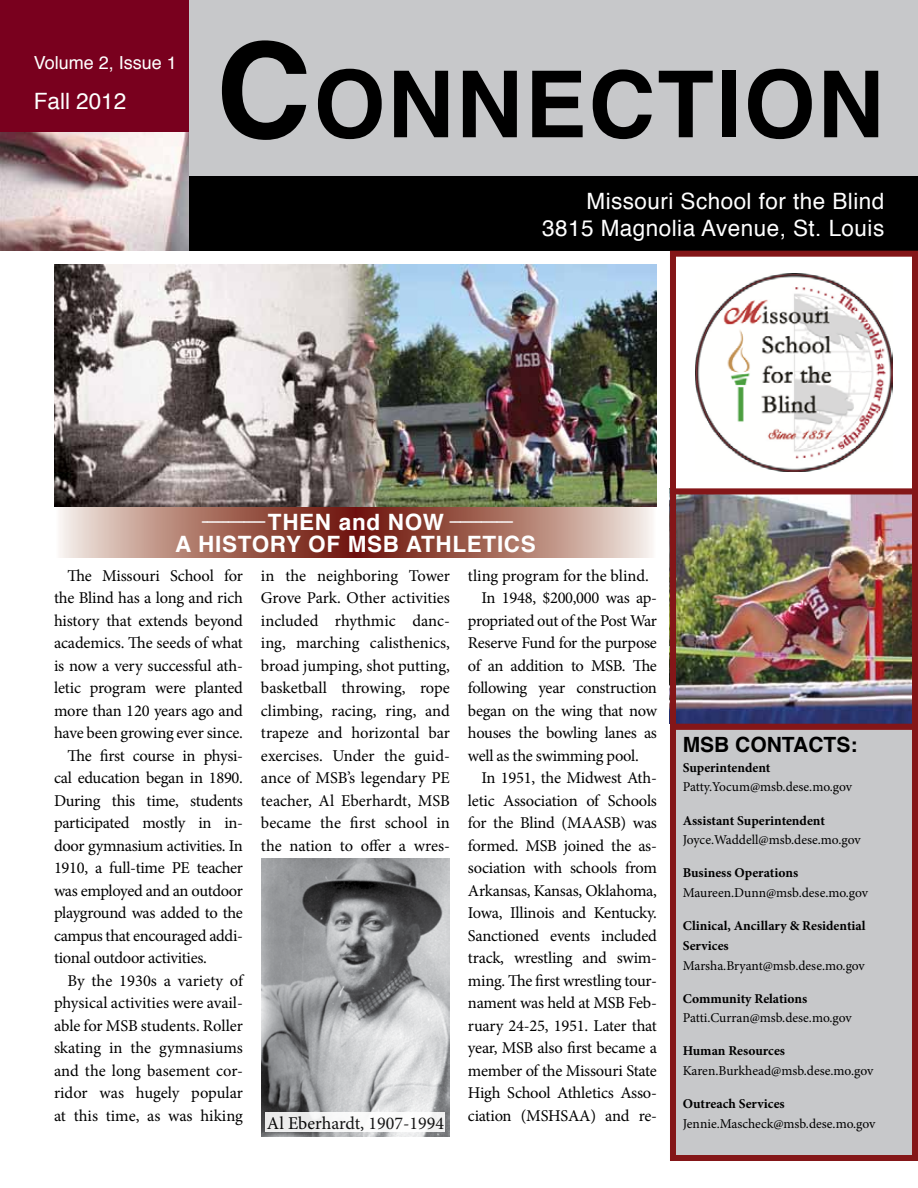
<style>
.page{position:relative;width:918px;height:1188px;background:#fff}
.page>*{position:absolute;margin:0;border:0;box-sizing:border-box;transform-origin:0 0}
.t1{font:700 92.4px "Helvetica";letter-spacing:.02em;color:#000}
.t2{font:700 22.5px/24px "Helvetica";letter-spacing:.03em;color:#fff;text-align:center}
.t3{font:22.5px/27px "Helvetica";letter-spacing:.02em;color:#fff;text-align:right}
.t4{font:22.5px "Helvetica";color:#fff}
.t5{font:700 21px "Helvetica";color:#000}
.t6{font:18px "Minion Pro";color:#000}
.t7{font:18px "Helvetica";color:#fff}
.t8{font:16.5px/22.5px "Minion Pro";letter-spacing:-.015em;color:#000;text-align:justify}
.t9{font:16.5px "Minion Pro";letter-spacing:.005em;color:#000}
.t10{font:13.5px "Minion Pro";letter-spacing:-.005em;color:#000}
.t11{font:700 13.5px/19.6px "Minion Pro";color:#000}
.s1{font-size:132px}
.s2{font-weight:300}
</style>
<div class="page">
<img style="left:0;top:131px;width:189px;height:120px">
<div style="left:189px;top:0;width:729px;height:176px;background:#c7c8ca"></div>
<div style="left:189px;top:176px;width:729px;height:75px;background:#000"></div>
<div style="left:673px;top:727px;width:242px;height:431px;background:#c7c8ca"></div>
<div style="left:670px;top:724px;width:248px;height:437px;border:6px solid #841618"></div>
<img style="left:677px;top:495px;width:234px;height:228px">
<div style="left:670px;top:488px;width:248px;height:242px;border:6px solid #841618"></div>
<img style="left:696px;top:274px;width:196px;height:197px">
<div style="left:670px;top:251px;width:248px;height:243px;border:6px solid #841618"></div>
<div style="left:0;top:0;width:189px;height:131px;background:#79001e"></div>
<img style="left:54px;top:265px;width:603px;height:243px">
<svg style="left:59px;top:508px;width:297px;height:49px;background:#ad786c"></svg>
<svg style="left:356px;top:508px;width:297px;height:49px;background:#ac766b"></svg>
<img style="left:261px;top:858px;width:189px;height:279px">
<div style="left:266px;top:1113px;width:179px;height:19px;background:linear-gradient(to right,#ececed,#fefefe)"></div>
<p class="t7" style="left:34px;top:49px;width:145px">Volume 2, Issue 1</p>
<h2 class="t4" style="left:34px;top:84px;width:94px">Fall 2012</h2>
<h1 class="t1" style="left:216px;top:30px;width:670px"><span class="s1">C</span>ONNECTION</h1>
<h2 class="t3" style="left:542px;top:188px;width:344px">Missouri School for the Blind<br>3815 Magnolia Avenue, St. Louis</h2>
<h2 class="t2" style="left:175px;top:509px;width:362px"><span class="s2">------------</span> T HEN AND NO W <span class="s2">------------<br></span>A HISTORY OF MSB ATHLETICS</h2>
<p class="t8" style="left:68px;top:564px;width:177px">The Missouri School for</p>
<p class="t8" style="left:54px;top:587px;width:191px">the Blind has a long and rich</p>
<p class="t8" style="left:54px;top:609px;width:191px">history that extends beyond</p>
<p class="t8" style="left:54px;top:632px;width:191px">academics. The seeds of what</p>
<p class="t8" style="left:54px;top:654px;width:190px">is now a very successful ath-</p>
<p class="t8" style="left:54px;top:677px;width:191px">letic program were planted</p>
<p class="t8" style="left:54px;top:699px;width:190px">more than 120 years ago and</p>
<p class="t8" style="left:54px;top:722px;width:191px">have been growing ever since.</p>
<p class="t8" style="left:68px;top:744px;width:177px">The first course in physi-</p>
<p class="t8" style="left:54px;top:767px;width:191px">cal education began in 1890.</p>
<p class="t8" style="left:54px;top:789px;width:191px">During this time, students</p>
<p class="t8" style="left:54px;top:812px;width:191px">participated mostly in in-</p>
<p class="t8" style="left:54px;top:834px;width:191px">door gymnasium activities. In</p>
<p class="t8" style="left:54px;top:857px;width:191px">1910, a full-time PE teacher</p>
<p class="t8" style="left:54px;top:879px;width:190px">was employed and an outdoor</p>
<p class="t8" style="left:54px;top:902px;width:190px">playground was added to the</p>
<p class="t8" style="left:54px;top:924px;width:190px">campus that encouraged addi-</p>
<p class="t8" style="left:54px;top:947px;width:154px">tional outdoor activities.</p>
<p class="t8" style="left:68px;top:969px;width:177px">By the 1930s a variety of</p>
<p class="t8" style="left:54px;top:992px;width:191px">physical activities were avail-</p>
<p class="t8" style="left:54px;top:1014px;width:190px">able for MSB students. Roller</p>
<p class="t8" style="left:54px;top:1037px;width:191px">skating in the gymnasiums</p>
<p class="t8" style="left:54px;top:1059px;width:191px">and the long basement cor-</p>
<p class="t9" style="left:54px;top:1082px;width:190px">ridor was hugely popular</p>
<p class="t8" style="left:54px;top:1104px;width:191px">at this time, as was hiking</p>
<p class="t8" style="left:261px;top:564px;width:191px">in the neighboring Tower Grove Park. Other activities included rhythmic danc&shy;ing, marching calisthenics, broad jumping, shot putting, basketball throwing, rope climbing, racing, ring, and trapeze and horizontal bar exercises. Under the guid&shy;ance of MSB’s legendary PE teacher, Al Eberhardt, MSB became the first school in the nation to offer a wres-</p>
<p class="t8" style="left:468px;top:564px;width:182px">tling program for the blind.</p>
<p class="t8" style="left:481px;top:587px;width:177px">In 1948, $200,000 was ap-</p>
<p class="t8" style="left:468px;top:609px;width:191px">propriated out of the Post War</p>
<p class="t8" style="left:468px;top:632px;width:190px">Reserve Fund for the purpose</p>
<p class="t8" style="left:468px;top:654px;width:190px">of an addition to MSB. The</p>
<p class="t8" style="left:468px;top:677px;width:190px">following year construction</p>
<p class="t8" style="left:468px;top:699px;width:191px">began on the wing that now</p>
<p class="t8" style="left:468px;top:722px;width:190px">houses the bowling lanes as</p>
<p class="t8" style="left:468px;top:744px;width:172px">well as the swimming pool.</p>
<p class="t8" style="left:481px;top:767px;width:177px">In 1951, the Midwest Ath-</p>
<p class="t8" style="left:468px;top:789px;width:190px">letic Association of Schools</p>
<p class="t8" style="left:468px;top:812px;width:191px">for the Blind (MAASB) was</p>
<p class="t8" style="left:468px;top:834px;width:191px">formed. MSB joined the as-</p>
<p class="t8" style="left:468px;top:857px;width:190px">sociation with schools from</p>
<p class="t8" style="left:468px;top:879px;width:191px">Arkansas, Kansas, Oklahoma,</p>
<p class="t8" style="left:468px;top:902px;width:190px">Iowa, Illinois and Kentucky.</p>
<p class="t8" style="left:468px;top:924px;width:190px">Sanctioned events included</p>
<p class="t8" style="left:468px;top:947px;width:191px">track, wrestling and swim-</p>
<p class="t8" style="left:468px;top:969px;width:191px">ming. The first wrestling tour-</p>
<p class="t8" style="left:468px;top:992px;width:190px">nament was held at MSB Feb-</p>
<p class="t8" style="left:468px;top:1014px;width:191px">ruary 24-25, 1951. Later that</p>
<p class="t8" style="left:468px;top:1037px;width:191px">year, MSB also first became a</p>
<p class="t8" style="left:468px;top:1059px;width:190px">member of the Missouri State</p>
<p class="t8" style="left:468px;top:1082px;width:191px">High School Athletics Asso-</p>
<p class="t8" style="left:468px;top:1104px;width:190px">ciation (MSHSAA) and re-</p>
<p class="t6" style="left:267px;top:1111px;width:179px">Al Eberhardt, 1907-1994</p>
<p class="t5" style="left:683px;top:728px;width:176px">MSB CONTACTS:</p>
<p class="t11" style="left:683px;top:757px;width:89px">Superintendent</p>
<p class="t10" style="left:683px;top:778px;width:171px">Patty.Yocum@msb.dese.mo.gov</p>
<p class="t11" style="left:683px;top:810px;width:144px">Assistant Superintendent</p>
<p class="t10" style="left:683px;top:831px;width:180px">Joyce.Waddell@msb.dese.mo.gov</p>
<p class="t11" style="left:683px;top:863px;width:117px">Business Operations</p>
<p class="t10" style="left:683px;top:884px;width:187px">Maureen.Dunn@msb.dese.mo.gov</p>
<p class="t11" style="left:683px;top:916px;width:184px">Clinical, Ancillary &amp; Residential<br>Services</p>
<p class="t10" style="left:683px;top:956px;width:184px">Marsha.Bryant@msb.dese.mo.gov</p>
<p class="t11" style="left:683px;top:988px;width:126px">Community Relations</p>
<p class="t10" style="left:683px;top:1009px;width:171px">Patti.Curran@msb.dese.mo.gov</p>
<p class="t11" style="left:683px;top:1041px;width:104px">Human Resources</p>
<p class="t10" style="left:683px;top:1062px;width:192px">Karen.Burkhead@msb.dese.mo.gov</p>
<p class="t11" style="left:683px;top:1094px;width:104px">Outreach Services</p>
<p class="t10" style="left:683px;top:1115px;width:194px">Jennie.Mascheck@msb.dese.mo.gov</p>
</div>
